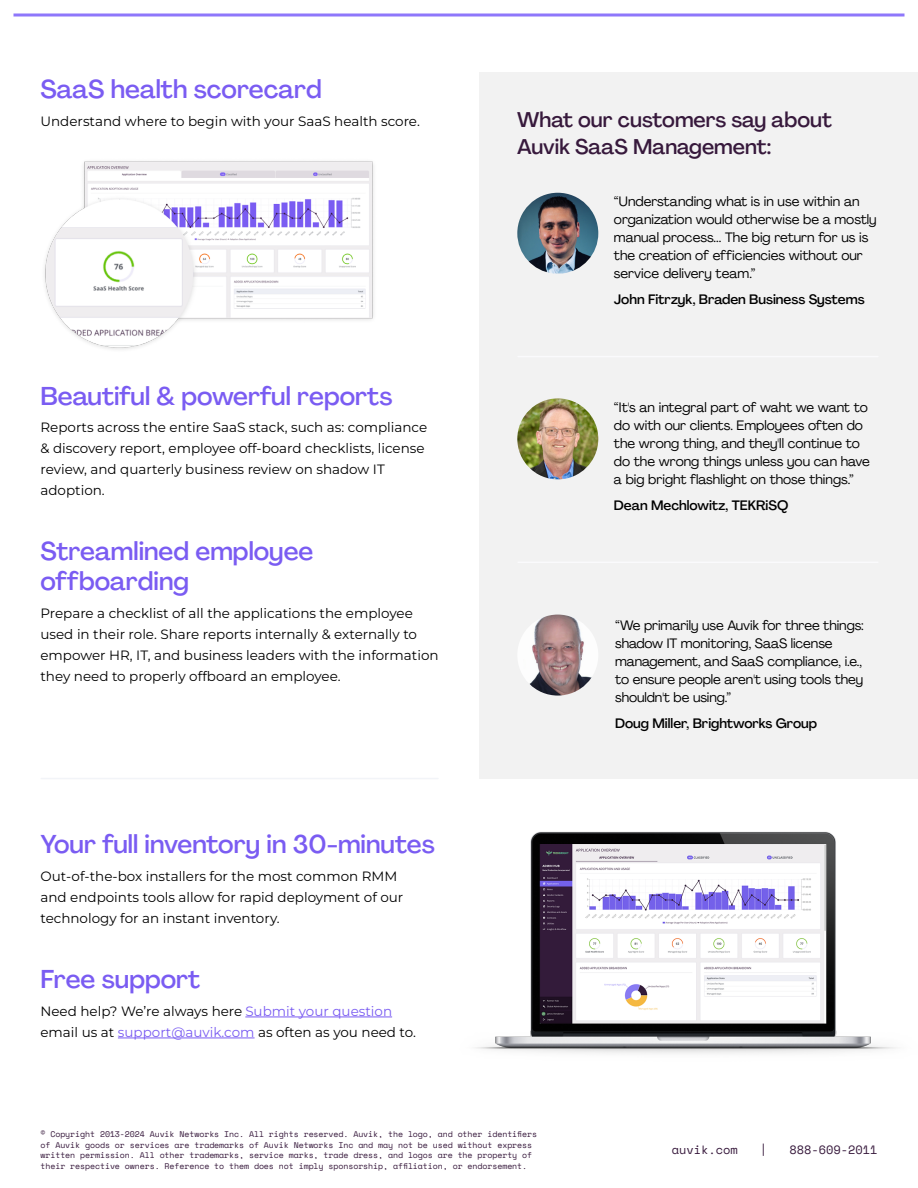
<style>
.page{position:relative;width:918px;height:1188px;background:#fff}
.page>*{position:absolute;margin:0;border:0;box-sizing:border-box;transform-origin:0 0}
.t1{font:500 25.5px/30px "PP Agrandir";color:#7a5cf2}
.t2{font:500 21px/27px "PP Agrandir";color:#37193c}
.t3{font:13.5px/21px "Montserrat";color:#000}
.t4{font:13.5px/18px "PP Agrandir";color:#000}
.t5{font:500 13.5px "PP Agrandir";color:#000}
.t6{font:12px "Space Mono";color:#37193c}
.t7{font:8.25px/10.5px "Space Mono";letter-spacing:-.01em;color:#37193c}
.s1{color:#fff}
.s2{color:#7a5cf2}
</style>
<div class="page">
<div style="left:479px;top:72px;width:439px;height:707px;background:#f2f2f2"></div>
<hr style="left:14px;top:14px;width:890px;height:2px;background:#8e77fb">
<hr style="left:518px;top:562px;width:360px;height:1px;background:#fafafc">
<hr style="left:518px;top:356px;width:360px;height:1px;background:#fafafc">
<img style="left:517px;top:615px;width:81px;height:81px;border-radius:40px">
<img style="left:517px;top:398px;width:81px;height:81px;border-radius:40px">
<img style="left:517px;top:193px;width:81px;height:80px">
<img style="left:475px;top:831px;width:421px;height:223px">
<hr style="left:41px;top:778px;width:397px;height:1px;background:#f2f4f8">
<hr style="left:245px;top:1017px;width:147px;height:1px;background:#7a5cf2">
<hr style="left:118px;top:1038px;width:137px;height:1px;background:#7a5cf2">
<img style="left:44px;top:161px;width:330px;height:189px">
<h1 class="t1" style="left:40px;top:74px;width:283px">SaaS health scorecard</h1>
<p class="t3" style="left:40px;top:110px;width:381px">Understand where to begin with your SaaS health score.</p>
<h1 class="t1" style="left:40px;top:381px;width:354px">Beautiful &amp; powerful reports</h1>
<p class="t3" style="left:40px;top:417px;width:388px">Reports across the entire SaaS stack, such as: compliance &amp; discovery report, employee off-board checklists, license review, and quarterly business review on shadow IT adoption.</p>
<h1 class="t1" style="left:40px;top:536px;width:275px">Streamlined employee offboarding</h1>
<p class="t3" style="left:40px;top:602px;width:400px">Prepare a checklist of all the applications the employee used in their role. Share reports internally &amp; externally to empower HR, IT, and business leaders with the information they need to properly offboard an employee.</p>
<h1 class="t1" style="left:40px;top:829px;width:396px">Your full inventory in 30-minutes</h1>
<p class="t3" style="left:40px;top:865px;width:364px">Out-of-the-box installers for the most common RMM and endpoints tools allow for rapid deployment of our technology for an instant inventory.</p>
<h1 class="t1" style="left:40px;top:964px;width:161px">Free support</h1>
<p class="t3" style="left:40px;top:1000px;width:377px">Need help? We’re always here<span class="s1">.</span><span class="s2">Submit your question</span> <span class="s1">or </span>email us at <span class="s2">support@auvik.com</span> as often as you need to.</p>
<h2 class="t2" style="left:517px;top:106px;width:316px">What our customers say about<br>Auvik SaaS Management:</h2>
<p class="t4" style="left:614px;top:192px;width:264px">“Understanding what is in use within an organization would otherwise be a mostly manual process... The big return for us is the creation of efficiencies without our service delivery team.”</p>
<p class="t5" style="left:614px;top:291px;width:252px">John Fitrzyk, Braden Business Systems</p>
<p class="t4" style="left:614px;top:398px;width:257px">“It's an integral part of waht we want to do with our clients. Employees often do the wrong thing, and they'll continue to do the wrong things unless you can have a big bright flashlight on those things.”</p>
<p class="t5" style="left:614px;top:497px;width:176px">Dean Mechlowitz, TEKRiSQ</p>
<p class="t4" style="left:615px;top:616px;width:250px">“We primarily use Auvik for three things: shadow IT monitoring, SaaS license management, and SaaS compliance, i.e., to ensure people aren't using tools they shouldn't be using.”</p>
<p class="t5" style="left:615px;top:715px;width:204px">Doug Miller, Brightworks Group</p>
<p class="t7" style="left:40px;top:1129px;width:498px">© Copyright 2013-2024 Auvik Networks Inc. All rights reserved. Auvik, the logo, and other identifiers of Auvik goods or services are trademarks of Auvik Networks Inc and may not be used without express written permission. All other trademarks, service marks, trade dress, and logos are the property of their respective owners. Reference to them does not imply sponsorship, affiliation, or endorsement.</p>
<p class="t6" style="left:672px;top:1141px;width:68px">auvik.com</p>
<p class="t6" style="left:760px;top:1141px;width:9px">|</p>
<p class="t6" style="left:789px;top:1141px;width:90px">888-609-2011</p>
</div>
